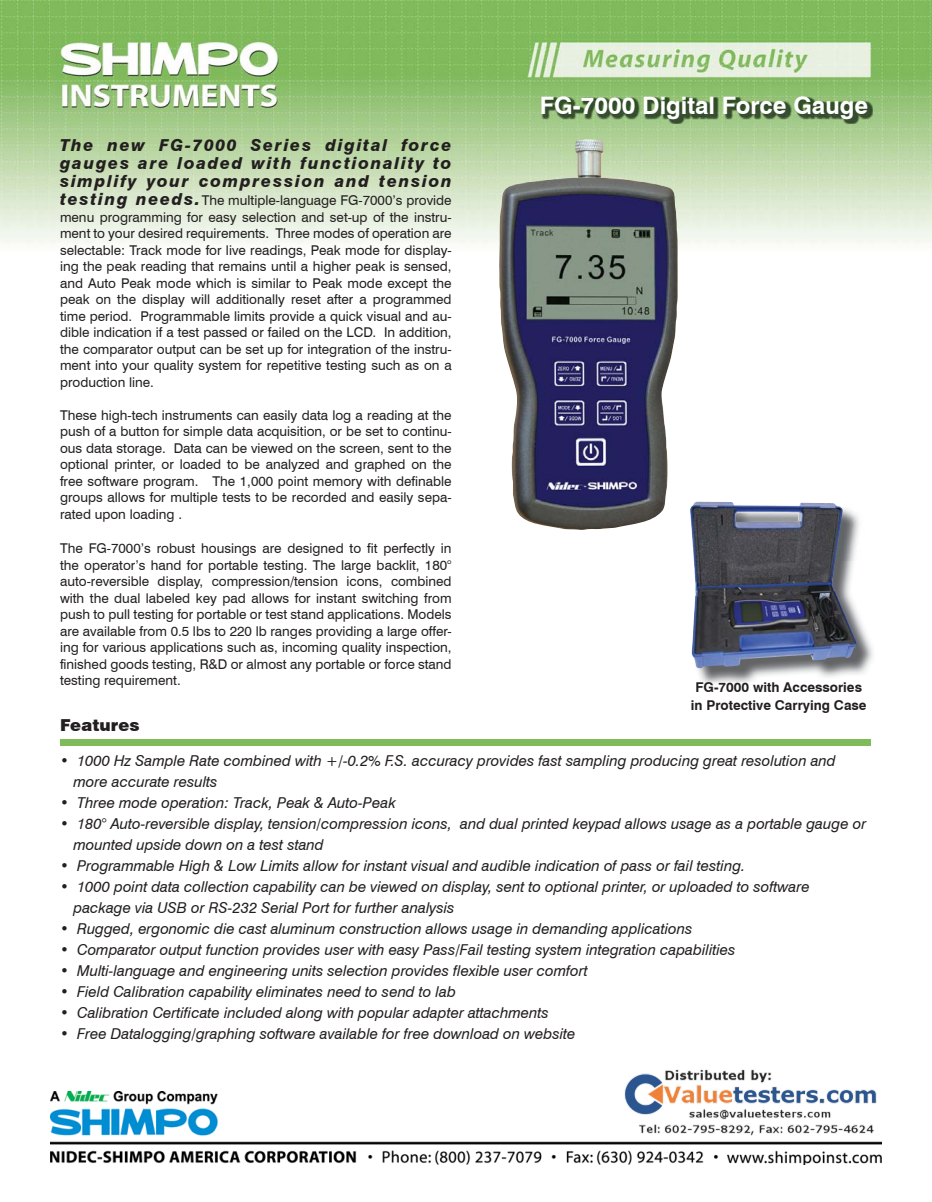
<style>
.page{position:relative;width:932px;height:1202px;background:#fff}
.page>*{position:absolute;margin:0;border:0;box-sizing:border-box;transform-origin:0 0}
.t1{font:700 24px "Swiss 721 BT";color:#fff}
.t2{font:italic 800 16.5px/18px "Swiss 721 BT";letter-spacing:.1em;color:#231f20;text-align:justify}
.t3{font:900 16.5px "Swiss 721 BT";color:#231f20}
.t4{font:italic 15px/21px "Swiss 721 BT";color:#231f20}
.t5{font:13.5px/16.5px "Swiss 721 BT";color:#231f20;text-align:justify}
.t6{font:700 13.5px/18px "Swiss 721 BT";color:#231f20}
.s1{font-weight:800;font-style:italic;font-size:16.5px}
</style>
<div class="page">
<img style="left:0;top:0;width:932px;height:548px">
<img style="left:542px;top:97px;width:330px;height:27px">
<img style="left:51px;top:1092px;width:830px;height:73px">
<div style="left:60px;top:739px;width:810px;height:6px;background:#7fbb5a"></div>
<img style="left:693px;top:504px;width:182px;height:178px">
<img style="left:697px;top:502px;width:160px;height:164px">
<img style="left:499px;top:139px;width:179px;height:391px">
<img style="left:621px;top:1069px;width:257px;height:71px">
<p class="t2" style="left:60px;top:136px;width:393px">The new FG-7000 Series digital force gauges are loaded with functionality to simplify your compression and tension</p>
<p class="t5" style="left:60px;top:192px;width:393px"><span class="s1">testing needs.</span>The multiple-language FG-7000’s provide menu programming for easy selection and set-up of the instru&shy;ment to your desired requirements. Three modes of operation are selectable: Track mode for live readings, Peak mode for display&shy;ing the peak reading that remains until a higher peak is sensed, and Auto Peak mode which is similar to Peak mode except the peak on the display will additionally reset after a programmed time period. Programmable limits provide a quick visual and au&shy;dible indication if a test passed or failed on the LCD. In addition, the comparator output can be set up for integration of the instru&shy;ment into your quality system for repetitive testing such as on a production line.</p>
<p class="t5" style="left:60px;top:407px;width:393px">These high-tech instruments can easily data log a reading at the push of a button for simple data acquisition, or be set to continu&shy;ous data storage. Data can be viewed on the screen, sent to the optional printer, or loaded to be analyzed and graphed on the free software program. The 1,000 point memory with definable groups allows for multiple tests to be recorded and easily sepa&shy;rated upon loading .</p>
<p class="t5" style="left:60px;top:540px;width:393px">The FG-7000’s robust housings are designed to fit perfectly in the operator’s hand for portable testing. The large backlit, 180° auto-reversible display, compression/tension icons, combined with the dual labeled key pad allows for instant switching from push to pull testing for portable or test stand applications. Models are available from 0.5 lbs to 220 lb ranges providing a large offer&shy;ing for various applications such as, incoming quality inspection, finished goods testing, R&amp;D or almost any portable or force stand testing requirement.</p>
<p class="t3" style="left:60px;top:715px;width:81px">Features</p>
<h1 class="t1" style="left:540px;top:91px;width:330px">FG-7000 Digital Force Gauge</h1>
<p class="t6" style="left:695px;top:678px;width:168px">FG 7000 with Accessories</p>
<p class="t6" style="left:691px;top:678px;width:177px;text-indent:23px">-<br>in Protective Carrying Case</p>
<p class="t4" style="left:74px;top:750px;width:764px;text-indent:-14px">• 1000 Hz Sample Rate combined with +/-0.2% F.S. accuracy provides fast sampling producing great resolution and more accurate results</p>
<p class="t4" style="left:60px;top:792px;width:337px">• Three mode operation: Track, Peak &amp; Auto-Peak</p>
<p class="t4" style="left:74px;top:813px;width:794px;text-indent:-14px">• 180° Auto-reversible display, tension/compression icons, and dual printed keypad allows usage as a portable gauge or mounted upside down on a test stand</p>
<p class="t4" style="left:60px;top:855px;width:687px">• Programmable High &amp; Low Limits allow for instant visual and audible indication of pass or fail testing.</p>
<p class="t4" style="left:74px;top:876px;width:737px;text-indent:-14px">• 1000 point data collection capability can be viewed on display, sent to optional printer, or uploaded to software package via USB or RS-232 Serial Port for further analysis</p>
<p class="t4" style="left:60px;top:918px;width:634px">• Rugged, ergonomic die cast aluminum construction allows usage in demanding applications</p>
<p class="t4" style="left:60px;top:939px;width:677px">• Comparator output function provides user with easy Pass/Fail testing system integration capabilities</p>
<p class="t4" style="left:60px;top:960px;width:529px">• Multi-language and engineering units selection provides flexible user comfort</p>
<p class="t4" style="left:60px;top:981px;width:397px">• Field Calibration capability eliminates need to send to lab</p>
<p class="t4" style="left:60px;top:1002px;width:490px">• Calibration Certificate included along with popular adapter attachments</p>
<p class="t4" style="left:60px;top:1023px;width:517px">• Free Datalogging/graphing software available for free download on website</p>
</div>
